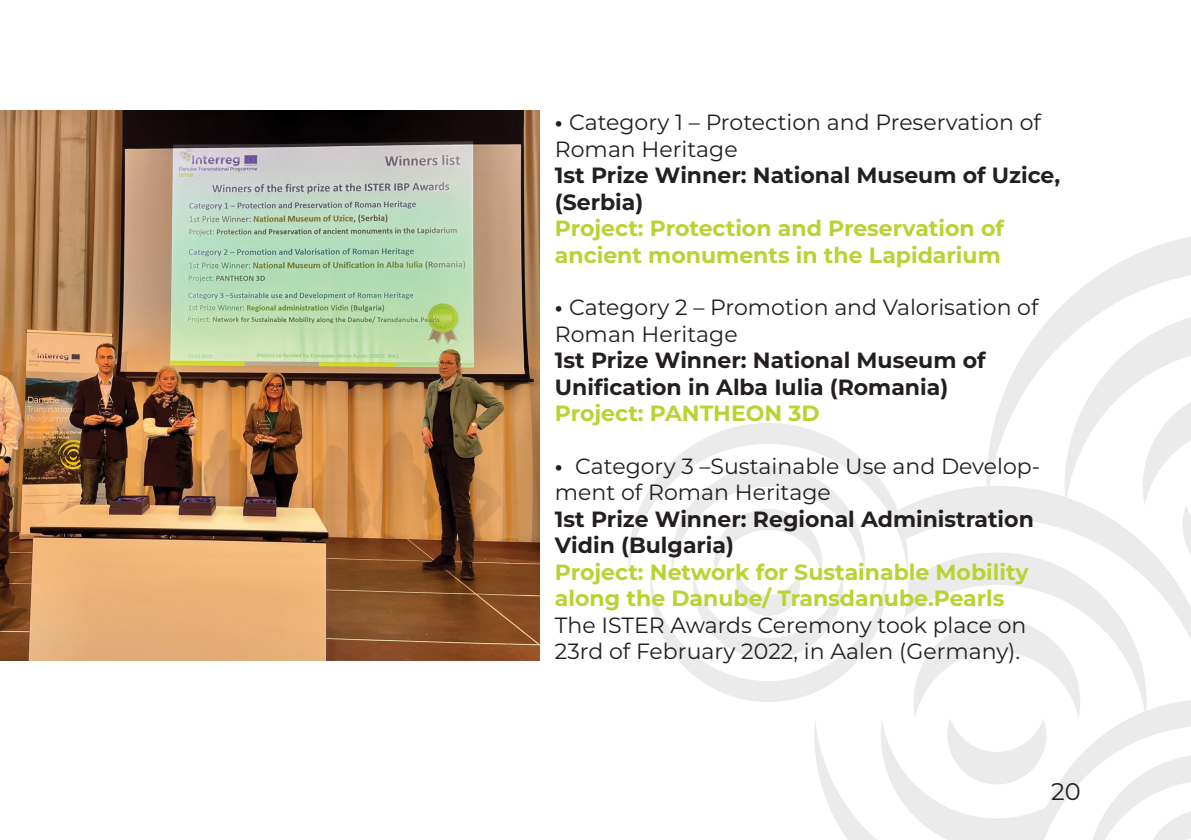
<style>
.page{position:relative;width:1191px;height:840px;background:#fff}
.page>*{position:absolute;margin:0;border:0;box-sizing:border-box;transform-origin:0 0}
.t1{font:24px "Montserrat";color:#231f20}
.t2{font:22px/26.4px "Montserrat";color:#231f20}
.t3{font:700 22px/26.4px "Montserrat";color:#231f20}
.t4{font:700 22px/26.4px "Montserrat";color:#b7d433}
.s1{font-weight:700}
</style>
<div class="page">
<svg style="left:628px;top:489px;width:22px;height:80px"></svg>
<svg style="left:1058px;top:237px;width:132px;height:73px"></svg>
<svg style="left:650px;top:310px;width:540px;height:529px"></svg>
<img style="left:0;top:111px;width:540px;height:548px">
<p class="t2" style="left:555px;top:109px;width:487px"><span class="s1">•</span> Category 1 – Protection and Preservation of<br>Roman Heritage</p>
<p class="t3" style="left:555px;top:162px;width:507px">1st Prize Winner: National Museum of Uzice, (Serbia)</p>
<p class="t4" style="left:555px;top:214px;width:450px">Project: Protection and Preservation of ancient monuments in the Lapidarium</p>
<p class="t2" style="left:555px;top:294px;width:485px"><span class="s1">•</span> Category 2 – Promotion and Valorisation of<br>Roman Heritage</p>
<p class="t3" style="left:555px;top:346px;width:432px">1st Prize Winner: National Museum of<br>Unification in Alba Iulia (Romania)</p>
<p class="t4" style="left:555px;top:399px;width:266px">Project: PANTHEON 3D</p>
<p class="t2" style="left:555px;top:452px;width:487px"><span class="s1">•</span> Category 3 –Sustainable Use and Develop&shy;ment of Roman Heritage</p>
<p class="t3" style="left:555px;top:505px;width:480px">1st Prize Winner: Regional Administration<br>Vidin (Bulgaria)</p>
<p class="t4" style="left:555px;top:558px;width:475px">Project: Network for Sustainable Mobility along the Danube/ Transdanube.Pearls</p>
<p class="t2" style="left:555px;top:610px;width:473px">The ISTER Awards Ceremony took place on<br>23rd of February 2022, in Aalen (Germany).</p>
<p class="t1" style="left:1051px;top:774px;width:31px">20</p>
</div>
